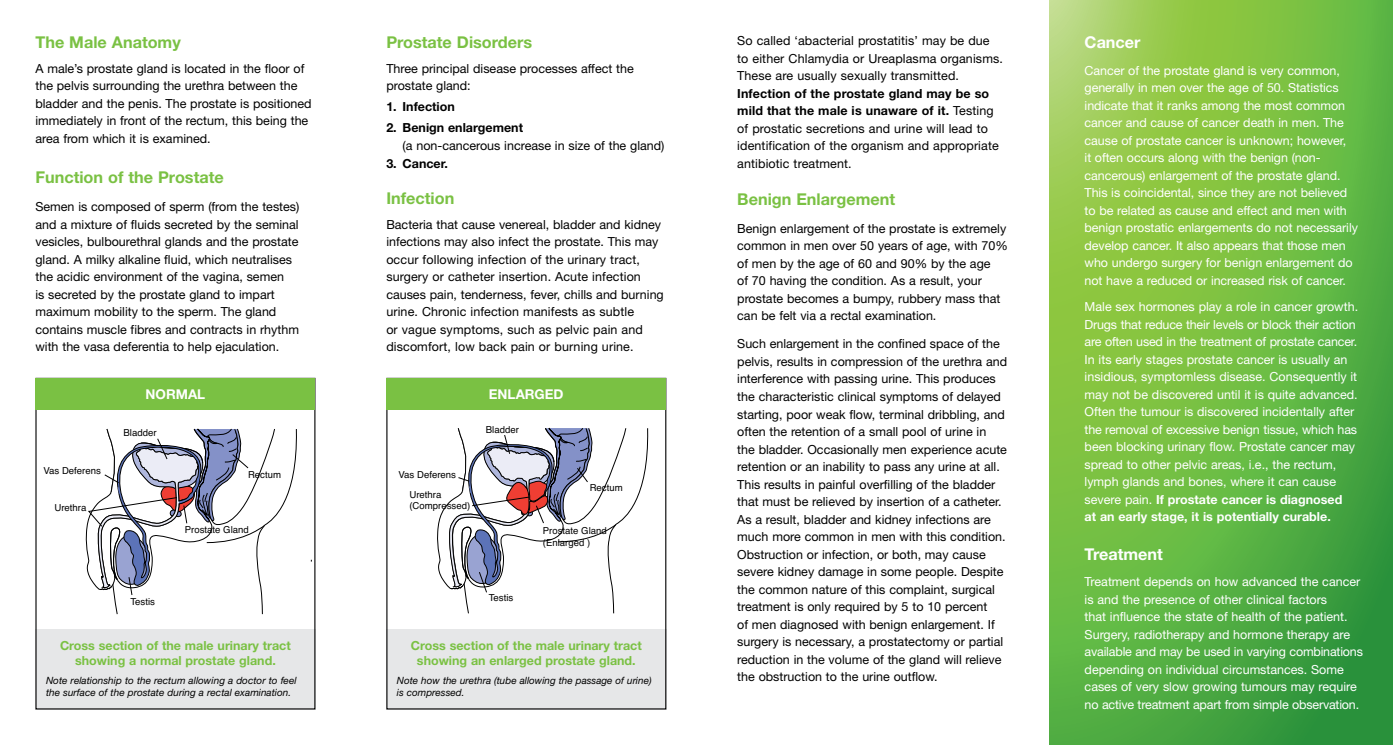
<style>
.page{position:relative;width:1393px;height:745px;background:#fff}
.page>*{position:absolute;margin:0;border:0;box-sizing:border-box;transform-origin:0 0}
.t1{font:700 16.25px "Helvetica Neue";color:#7ac143}
.t2{font:700 16.25px "Helvetica Neue";color:#fff}
.t3{font:700 13.5px "Helvetica Neue";color:#fff}
.t4{font:12.5px/17.5px "Helvetica Neue";color:#000}
.t5{font:12.5px/17.5px "Helvetica Neue";letter-spacing:-.005em;color:#fff}
.t6{font:700 12.5px/15px "Helvetica Neue";color:#7ac143;text-align:center}
.t7{font:700 12.5px "Helvetica Neue";color:#000}
.t8{font:italic 10px/12px "Helvetica Neue";color:#000}
.t9{font:9.62px/11.6px "Helvetica";color:#000}
.s1{font-weight:700}
</style>
<div class="page">
<svg style="left:1049px;top:0;width:344px;height:744px;background:#6cb944"></svg>
<div style="left:35px;top:628px;width:280px;height:81px;background:#e6e7e8"></div>
<svg style="left:86px;top:428px;width:211px;height:186px"></svg>
<div style="left:35px;top:378px;width:280px;height:32px;background:#7ac143"></div>
<div style="left:386px;top:628px;width:280px;height:81px;background:#e6e7e8"></div>
<div style="left:386px;top:378px;width:280px;height:32px;background:#7ac143"></div>
<svg style="left:437px;top:427px;width:212px;height:186px"></svg>
<h1 class="t1" style="left:35px;top:32px;width:147px">The Male Anatomy</h1>
<p class="t4" style="left:35px;top:59px;width:278px">A male’s prostate gland is located in the floor of the pelvis surrounding the urethra between the bladder and the penis. The prostate is positioned immediately in front of the rectum, this being the area from which it is examined.</p>
<h1 class="t1" style="left:35px;top:167px;width:190px">Function of the Prostate</h1>
<p class="t4" style="left:35px;top:197px;width:265px">Semen is composed of sperm (from the testes) and a mixture of fluids secreted by the seminal vesicles, bulbourethral glands and the prostate gland. A milky alkaline fluid, which neutralises the acidic environment of the vagina, semen<br>is secreted by the prostate gland to impart maximum mobility to the sperm. The gland contains muscle fibres and contracts in rhythm with the vasa deferentia to help ejaculation.</p>
<p class="t3" style="left:145px;top:385px;width:61px">NORMAL</p>
<p class="t9" style="left:44px;top:464px;width:59px">Vas Deferens</p>
<p class="t9" style="left:54px;top:502px;width:34px">Urethra</p>
<p class="t9" style="left:124px;top:427px;width:35px">Bladder</p>
<p class="t9" style="left:130px;top:596px;width:26px">Testis</p>
<p class="t9" style="left:248px;top:468px;width:35px">Rectum</p>
<p class="t9" style="left:185px;top:524px;width:66px">Prostate Gland</p>
<p class="t6" style="left:60px;top:637px;width:232px">Cross section of the male urinary tract showing a normal prostate gland.</p>
<p class="t8" style="left:46px;top:673px;width:252px">Note relationship to the rectum allowing a doctor to feel the surface of the prostate during a rectal examination.</p>
<h1 class="t1" style="left:386px;top:32px;width:147px">Prostate Disorders</h1>
<p class="t4" style="left:386px;top:59px;width:249px">Three principal disease processes affect the prostate gland:</p>
<p class="t7" style="left:386px;top:99px;width:70px">1. Infection</p>
<p class="t7" style="left:386px;top:120px;width:138px">2. Benign enlargement</p>
<p class="t4" style="left:402px;top:136px;width:263px">(a non-cancerous increase in size of the gland)</p>
<p class="t7" style="left:386px;top:155px;width:63px">3. Cancer.</p>
<h1 class="t1" style="left:386px;top:188px;width:69px">Infection</h1>
<p class="t4" style="left:386px;top:215px;width:279px">Bacteria that cause venereal, bladder and kidney infections may also infect the prostate. This may occur following infection of the urinary tract, surgery or catheter insertion. Acute infection causes pain, tenderness, fever, chills and burning urine. Chronic infection manifests as subtle<br>or vague symptoms, such as pelvic pain and discomfort, low back pain or burning urine.</p>
<p class="t9" style="left:398px;top:469px;width:59px">Vas Deferens</p>
<p class="t9" style="left:409px;top:488px;width:62px">Urethra (Compressed)</p>
<p class="t3" style="left:489px;top:385px;width:76px">ENLARGED</p>
<p class="t9" style="left:486px;top:423px;width:35px">Bladder</p>
<p class="t9" style="left:589px;top:481px;width:35px">Rectum</p>
<p class="t9" style="left:543px;top:524px;width:66px">Prostate Gland (Enlarged )</p>
<p class="t9" style="left:489px;top:591px;width:26px">Testis</p>
<p class="t6" style="left:411px;top:637px;width:232px">Cross section of the male urinary tract showing an enlarged prostate gland.</p>
<p class="t8" style="left:397px;top:673px;width:256px">Note how the urethra (tube allowing the passage of urine) is compressed.</p>
<p class="t4" style="left:737px;top:32px;width:267px">So called ‘abacterial prostatitis’ may be due to either Chlamydia or Ureaplasma organisms.<br>These are usually sexually transmitted.</p>
<p class="t4" style="left:737px;top:84px;width:263px"><span class="s1">Infection of the prostate gland may be so mild that the male is unaware of it.</span> Testing of prostatic secretions and urine will lead to identification of the organism and appropriate antibiotic treatment.</p>
<h1 class="t1" style="left:737px;top:188px;width:159px">Benign Enlargement</h1>
<p class="t4" style="left:737px;top:219px;width:272px">Benign enlargement of the prostate is extremely common in men over 50 years of age, with 70% of men by the age of 60 and 90% by the age<br>of 70 having the condition. As a result, your prostate becomes a bumpy, rubbery mass that can be felt via a rectal examination.</p>
<p class="t4" style="left:737px;top:335px;width:271px">Such enlargement in the confined space of the pelvis, results in compression of the urethra and interference with passing urine. This produces the characteristic clinical symptoms of delayed starting, poor weak flow, terminal dribbling, and often the retention of a small pool of urine in<br>the bladder. Occasionally men experience acute retention or an inability to pass any urine at all.<br>This results in painful overfilling of the bladder that must be relieved by insertion of a catheter.<br>As a result, bladder and kidney infections are much more common in men with this condition.<br>Obstruction or infection, or both, may cause severe kidney damage in some people. Despite the common nature of this complaint, surgical treatment is only required by 5 to 10 percent<br>of men diagnosed with benign enlargement. If surgery is necessary, a prostatectomy or partial reduction in the volume of the gland will relieve the obstruction to the urine outflow.</p>
<h1 class="t2" style="left:1084px;top:32px;width:57px">Cancer</h1>
<p class="t5" style="left:1084px;top:61px;width:275px">Cancer of the prostate gland is very common, generally in men over the age of 50. Statistics indicate that it ranks among the most common cancer and cause of cancer death in men. The cause of prostate cancer is unknown; however,<br>it often occurs along with the benign (non&shy;cancerous) enlargement of the prostate gland.<br>This is coincidental, since they are not believed to be related as cause and effect and men with benign prostatic enlargements do not necessarily develop cancer. It also appears that those men who undergo surgery for benign enlargement do not have a reduced or increased risk of cancer.</p>
<p class="t5" style="left:1084px;top:297px;width:275px">Male sex hormones play a role in cancer growth.<br>Drugs that reduce their levels or block their action are often used in the treatment of prostate cancer.<br>In its early stages prostate cancer is usually an insidious, symptomless disease. Consequently it may not be discovered until it is quite advanced.<br>Often the tumour is discovered incidentally after the removal of excessive benign tissue, which has been blocking urinary flow. Prostate cancer may spread to other pelvic areas, i.e., the rectum, lymph glands and bones, where it can cause severe pain. <span class="s1">If prostate cancer is diagnosed<br>at an early stage, it is potentially curable.</span></p>
<h1 class="t2" style="left:1084px;top:543px;width:80px">Treatment</h1>
<p class="t5" style="left:1084px;top:572px;width:280px">Treatment depends on how advanced the cancer is and the presence of other clinical factors<br>that influence the state of health of the patient.<br>Surgery, radiotherapy and hormone therapy are available and may be used in varying combinations depending on individual circumstances. Some cases of very slow growing tumours may require no active treatment apart from simple observation.</p>
</div>
